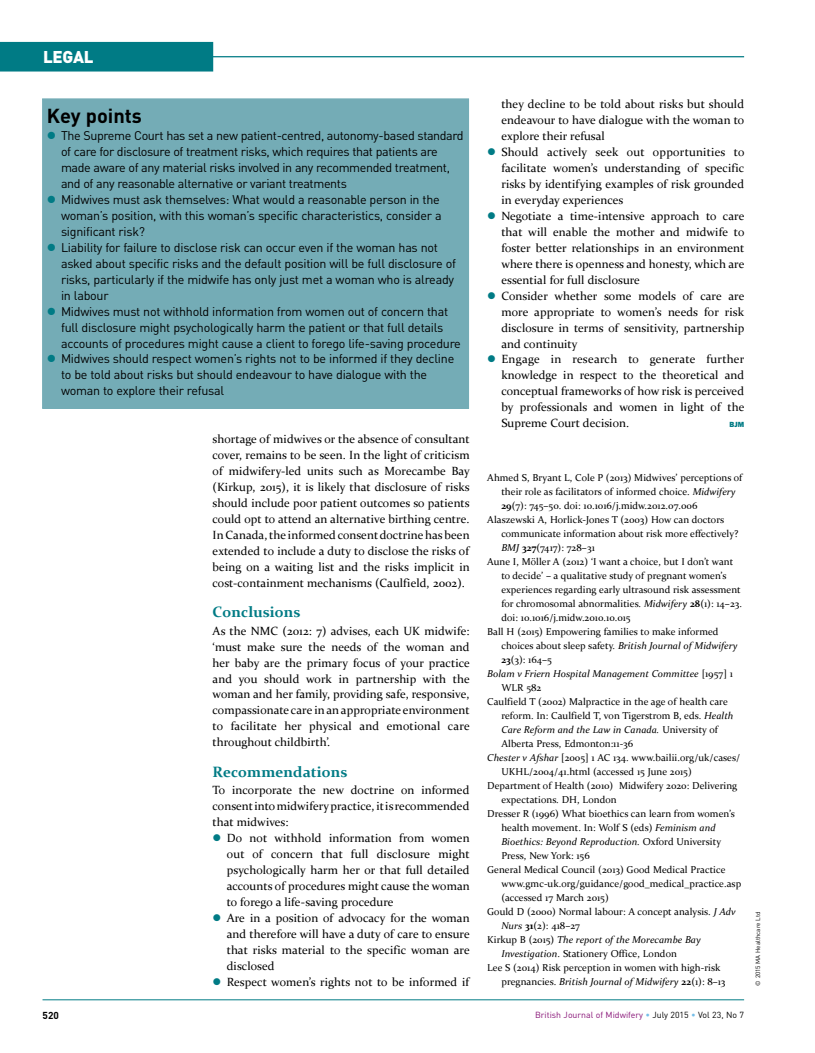
<style>
.page{position:relative;width:815px;height:1053px;background:#fff}
.page>*{position:absolute;margin:0;border:0;box-sizing:border-box;transform-origin:0 0}
.t1{font:700 20px "DIN";color:#000}
.t2{font:900 16.88px "DIN";letter-spacing:-.015em;color:#fff}
.t3{font:700 15px "Constantia";letter-spacing:.005em;color:#007b85}
.t4{font:12.5px/16px "DIN";letter-spacing:-.02em;color:#000}
.t5{font:11.88px/16px "Constantia";letter-spacing:.005em;color:#000;text-align:justify}
.t6{font:10px "Constantia";letter-spacing:.005em;color:#000}
.t7{font:italic 10px "Constantia";letter-spacing:.005em;color:#000}
.t8{font:700 10px "DIN";color:#000}
.t9{font:8.75px "DIN";color:#881477}
.t10{font:7.5px "ITC Franklin Gothic Std Hvy";color:#007b85}
.t11{font:6.25px "DIN";color:#000}
.s1{color:#007b85}
.s2{font-style:italic}
.s3{font-weight:700}
.s4{font-style:normal}
.s5{font-weight:700;font-style:normal}
.s6{color:#75bee9}
.s7{color:#000}
</style>
<div class="page">
<hr style="left:43px;top:999px;width:701px;height:1px;background:#007b85">
<hr style="left:43px;top:56px;width:701px;height:1px;background:#007b85">
<div style="left:0;top:42px;width:213px;height:29px;background:#007b85"></div>
<div style="left:43px;top:99px;width:425px;height:309px;background:#74acb6"></div>
<div style="left:42px;top:98px;width:427px;height:311px;border:1px solid #74acb6"></div>
<h2 class="t2" style="left:43px;top:45px;width:50px">Legal</h2>
<h1 class="t1" style="left:47px;top:102px;width:97px">Key points</h1>
<p class="t4" style="left:61px;top:127px;width:404px;text-indent:-14px"><span class="s1">●</span> The Supreme Court has set a new patient-centred, autonomy-based standard of care for disclosure of treatment risks, which requires that patients are made aware of any material risks involved in any recommended treatment, and of any reasonable alternative or variant treatments</p>
<p class="t4" style="left:61px;top:191px;width:382px;text-indent:-14px"><span class="s1">●</span> Midwives must ask themselves: What would a reasonable person in the woman’s position, with this woman’s specific characteristics, consider a significant risk?</p>
<p class="t4" style="left:61px;top:239px;width:396px;text-indent:-14px"><span class="s1">●</span> Liability for failure to disclose risk can occur even if the woman has not asked about specific risks and the default position will be full disclosure of risks, particularly if the midwife has only just met a woman who is already in labour</p>
<p class="t4" style="left:61px;top:303px;width:401px;text-indent:-14px"><span class="s1">●</span> Midwives must not withhold information from women out of concern that full disclosure might psychologically harm the patient or that full details accounts of procedures might cause a client to forego life-saving procedure</p>
<p class="t4" style="left:61px;top:351px;width:395px;text-indent:-14px"><span class="s1">●</span> Midwives should respect women’s rights not to be informed if they decline to be told about risks but should endeavour to have dialogue with the woman to explore their refusal</p>
<p class="t5" style="left:213px;top:430px;width:259px">shortage of midwives or the absence of consultant cover, remains to be seen. In the light of criticism of midwifery-led units such as Morecambe Bay (Kirkup, 2015), it is likely that disclosure of risks should include poor patient outcomes so patients could opt to attend an alternative birthing centre.<br>In Canada, the informed consent doctrine has been extended to include a duty to disclose the risks of being on a waiting list and the risks implicit in cost-containment mechanisms (Caulfield, 2002).</p>
<p class="t3" style="left:213px;top:602px;width:89px">Conclusions</p>
<p class="t5" style="left:213px;top:622px;width:259px">As the NMC (2012: 7) advises, each UK midwife: ‘must make sure the needs of the woman and her baby are the primary focus of your practice and you should work in partnership with the woman and her family, providing safe, responsive, compassionate care in an appropriate environment to facilitate her physical and emotional care throughout childbirth’.</p>
<p class="t3" style="left:213px;top:761px;width:136px">Recommendations</p>
<p class="t5" style="left:213px;top:781px;width:258px">To incorporate the new doctrine on informed consent into midwifery practice, it is recommended that midwives:</p>
<p class="t5" style="left:227px;top:829px;width:244px;text-indent:-14px"><span class="s1">●</span> Do not withhold information from women out of concern that full disclosure might psychologically harm her or that full detailed accounts of procedures might cause the woman to forego a life-saving procedure</p>
<p class="t5" style="left:227px;top:909px;width:244px;text-indent:-14px"><span class="s1">●</span> Are in a position of advocacy for the woman and therefore will have a duty of care to ensure that risks material to the specific woman are disclosed</p>
<p class="t5" style="left:213px;top:973px;width:258px"><span class="s1">●</span> Respect women’s rights not to be informed if</p>
<p class="t5" style="left:501px;top:96px;width:244px">they decline to be told about risks but should endeavour to have dialogue with the woman to explore their refusal</p>
<p class="t5" style="left:501px;top:143px;width:245px;text-indent:-14px"><span class="s1">●</span> Should actively seek out opportunities to facilitate women’s understanding of specific risks by identifying examples of risk grounded in everyday experiences</p>
<p class="t5" style="left:501px;top:207px;width:245px;text-indent:-14px"><span class="s1">●</span> Negotiate a time-intensive approach to care that will enable the mother and midwife to foster better relationships in an environment where there is openness and honesty, which are essential for full disclosure</p>
<p class="t5" style="left:501px;top:287px;width:244px;text-indent:-14px"><span class="s1">●</span> Consider whether some models of care are more appropriate to women’s needs for risk disclosure in terms of sensitivity, partnership and continuity</p>
<p class="t5" style="left:501px;top:351px;width:245px;text-indent:-14px"><span class="s1">●</span> Engage in research to generate further knowledge in respect to the theoretical and conceptual frameworks of how risk is perceived by professionals and women in light of the Supreme Court decision.</p>
<p class="t10" style="left:729px;top:420px;width:16px">BJM</p>
<p class="t6" style="left:487px;top:470px;width:257px">Ahmed S, Bryant L, Cole P (2013) Midwives’ perceptions of</p>
<p class="t6" style="left:501px;top:484px;width:236px">their role as facilitators of informed choice. <span class="s2">Midwifery</span></p>
<p class="t6" style="left:501px;top:498px;width:198px"><span class="s3">29</span>(7): 745–50. doi: 10.1016/j.midw.2012.07.006</p>
<p class="t6" style="left:487px;top:512px;width:239px">Alaszewski A, Horlick-Jones T (2003) How can doctors</p>
<p class="t6" style="left:501px;top:526px;width:239px">communicate information about risk more effectively?</p>
<p class="t6" style="left:501px;top:540px;width:95px"><span class="s2">BMJ</span> <span class="s3">327</span>(7417): 728–31</p>
<p class="t6" style="left:487px;top:554px;width:248px">Aune I, Möller A (2012) ‘I want a choice, but I don’t want</p>
<p class="t6" style="left:501px;top:568px;width:227px">to decide’ – a qualitative study of pregnant women’s</p>
<p class="t6" style="left:501px;top:582px;width:241px">experiences regarding early ultrasound risk assessment</p>
<p class="t6" style="left:501px;top:596px;width:242px">for chromosomal abnormalities. <span class="s2">Midwifery</span> <span class="s3">28</span>(1): 14–23.</p>
<p class="t6" style="left:501px;top:610px;width:131px">doi: 10.1016/j.midw.2010.10.015</p>
<p class="t6" style="left:487px;top:624px;width:233px">Ball H (2015) Empowering families to make informed</p>
<p class="t7" style="left:501px;top:638px;width:238px"><span class="s4">choices about sleep safety.</span> British Journal of Midwifery</p>
<p class="t6" style="left:501px;top:652px;width:52px"><span class="s3">23</span>(3): 164–5</p>
<p class="t7" style="left:487px;top:666px;width:247px">Bolam v Friern Hospital Management Committee <span class="s4">[1957] 1</span></p>
<p class="t6" style="left:501px;top:680px;width:41px">WLR 582</p>
<p class="t6" style="left:487px;top:694px;width:242px">Caulfield T (2002) Malpractice in the age of health care</p>
<p class="t6" style="left:501px;top:708px;width:233px">reform. In: Caulfield T, von Tigerstrom B, eds. <span class="s2">Health</span></p>
<p class="t7" style="left:501px;top:722px;width:218px">Care Reform and the Law in Canada. <span class="s4">University of</span></p>
<p class="t6" style="left:501px;top:736px;width:133px">Alberta Press, Edmonton:11-36</p>
<p class="t6" style="left:487px;top:750px;width:255px"><span class="s2">Chester v Afshar</span> [2005] 1 AC 134. www.bailii.org/uk/cases/</p>
<p class="t6" style="left:501px;top:764px;width:192px">UKHL/2004/41.html (accessed 15 June 2015)</p>
<p class="t6" style="left:487px;top:778px;width:252px">Department of Health (2010) Midwifery 2020: Delivering</p>
<p class="t6" style="left:501px;top:792px;width:117px">expectations. DH, London</p>
<p class="t6" style="left:487px;top:806px;width:249px">Dresser R (1996) What bioethics can learn from women’s</p>
<p class="t6" style="left:501px;top:820px;width:216px">health movement. In: Wolf S (eds) <span class="s2">Feminism and</span></p>
<p class="t7" style="left:501px;top:834px;width:221px">Bioethics: Beyond Reproduction. <span class="s4">Oxford University</span></p>
<p class="t6" style="left:501px;top:848px;width:90px">Press, New York: 156</p>
<p class="t6" style="left:487px;top:862px;width:240px">General Medical Council (2013) Good Medical Practice</p>
<p class="t6" style="left:501px;top:876px;width:241px">www.gmc-uk.org/guidance/good_medical_practice.asp</p>
<p class="t6" style="left:501px;top:890px;width:109px">(accessed 17 March 2015)</p>
<p class="t6" style="left:487px;top:904px;width:250px">Gould D (2000) Normal labour: A concept analysis. <span class="s2">J Adv</span></p>
<p class="t6" style="left:501px;top:918px;width:80px"><span class="s2">Nurs</span> <span class="s3">31</span>(2): 418–27</p>
<p class="t7" style="left:487px;top:932px;width:215px"><span class="s4">Kirkup B (2015)</span> The report of the Morecambe Bay</p>
<p class="t6" style="left:501px;top:946px;width:177px"><span class="s2">Investigation</span>. Stationery Office, London</p>
<p class="t6" style="left:487px;top:960px;width:235px">Lee S (2014) Risk perception in women with high-risk</p>
<p class="t7" style="left:501px;top:974px;width:226px"><span class="s4">pregnancies.</span> British Journal of Midwifery <span class="s5">22</span><span class="s4">(1): 8–13</span></p>
<p class="t8" style="left:43px;top:1008px;width:18px">520</p>
<p class="t9" style="left:535px;top:1008px;width:210px">British Journal of Midwifery <span class="s6">•</span> <span class="s7">July 2015</span> <span class="s6">•</span> <span class="s7">Vol 23, No 7</span></p>
<p class="t11" style="left:754px;top:985px;width:75px;rotate:-90deg">© 2015 MA Healthcare Ltd</p>
</div>
